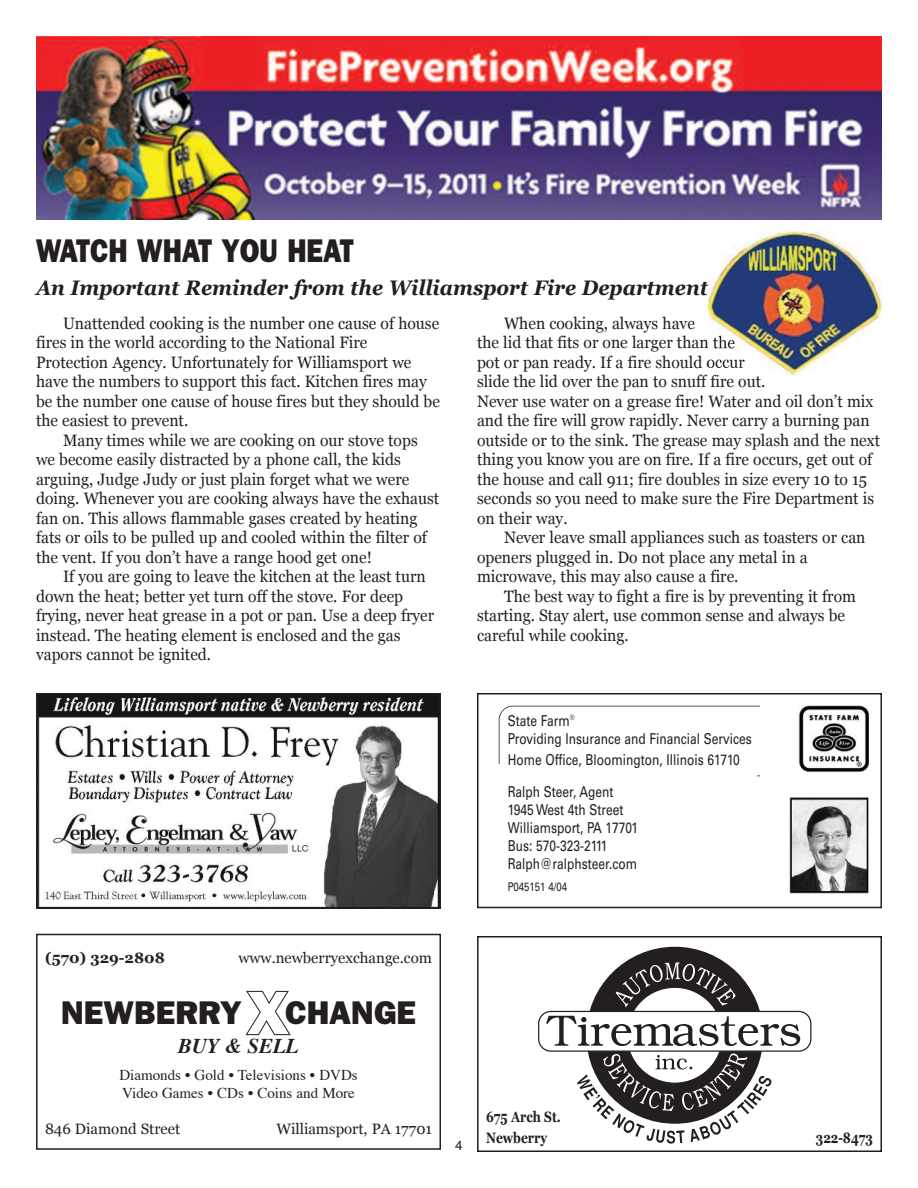
<style>
.page{position:relative;width:918px;height:1188px;background:#fff}
.page>*{position:absolute;margin:0;border:0;box-sizing:border-box;transform-origin:0 0}
.t1{font:800 33px "Franklin Gothic";color:#231f20;scale:.85 1}
.t2{font:800 33px "Franklin Gothic";color:#231f20}
.t3{font:italic 700 21px "Georgia";color:#231f20;scale:.95 1}
.t4{font:italic 700 21px "Times";color:#231f20}
.t5{font:16.5px/19.5px "Georgia";color:#231f20;scale:.95 1}
.t6{font:15px/18px "Univers";color:#231f20;scale:.8 1}
.t7{font:15px "Georgia";color:#231f20}
.t8{font:15px/18px "Times";color:#231f20}
.t9{font:700 15px/21px "Georgia";color:#231f20;scale:.8 1}
.t10{font:700 15px "Georgia";color:#231f20}
.t11{font:13.5px "Helvetica";color:#231f20}
.t12{font:12px "Univers";color:#231f20;scale:.8 1}
.s1{font-size:63px;color:#fff}
</style>
<div class="page">
<div style="left:36px;top:934px;width:405px;height:216px;border:2px solid #231f20"></div>
<img style="left:36px;top:36px;width:846px;height:184px">
<div style="left:477px;top:693px;width:405px;height:215px;border:2px solid #231f20"></div>
<img style="left:789px;top:797px;width:79px;height:96px">
<img style="left:799px;top:706px;width:69px;height:66px">
<div style="left:499px;top:706px;width:279px;height:70px;border:2px solid #231f20;border-radius:14px"></div>
<div style="left:495px;top:764px;width:262px;height:17px;background:#fff"></div>
<div style="left:760px;top:703px;width:35px;height:78px;background:#fff"></div>
<img style="left:39px;top:696px;width:399px;height:210px">
<div style="left:36px;top:693px;width:405px;height:216px;border:2px solid #231f20"></div>
<div style="left:477px;top:936px;width:405px;height:216px;border:2px solid #231f20"></div>
<div style="left:586px;top:947px;width:177px;height:177px;background:#231f20;border-radius:50%"></div>
<svg style="left:627px;top:987px;width:96px;height:96px"></svg>
<div style="left:539px;top:1011px;width:272px;height:40px;background:#fff;border-radius:12px"></div>
<div style="left:538px;top:1011px;width:273px;height:41px;border:1px solid #231f20;border-radius:12px"></div>
<svg style="left:546px;top:1016px;width:254px;height:30px"></svg>
<svg style="left:616px;top:962px;width:120px;height:45px"></svg>
<svg style="left:577px;top:1053px;width:195px;height:91px"></svg>
<img style="left:709px;top:231px;width:172px;height:145px">
<h1 class="t1" style="left:36px;top:232px;width:375px">WATCH WHAT YOU HEAT</h1>
<p class="t3" style="left:36px;top:276px;width:709px">An Important Reminder from the Williamsport Fire Department</p>
<p class="t5" style="left:36px;top:313px;width:427px;text-indent:27px">Unattended cooking is the number one cause of house fires in the world according to the National Fire Protection Agency. Unfortunately for Williamsport we have the numbers to support this fact. Kitchen fires may be the number one cause of house fires but they should be the easiest to prevent.</p>
<p class="t5" style="left:36px;top:430px;width:426px;text-indent:27px">Many times while we are cooking on our stove tops we become easily distracted by a phone call, the kids arguing, Judge Judy or just plain forget what we were doing. Whenever you are cooking always have the exhaust fan on. This allows flammable gases created by heating fats or oils to be pulled up and cooled within the filter of the vent. If you don’t have a range hood get one!</p>
<p class="t5" style="left:36px;top:567px;width:421px;text-indent:27px">If you are going to leave the kitchen at the least turn down the heat; better yet turn off the stove. For deep frying, never heat grease in a pot or pan. Use a deep fryer instead. The heating element is enclosed and the gas vapors cannot be ignited.</p>
<p class="t5" style="left:477px;top:313px;width:426px;text-indent:27px">When cooking, always have<br>the lid that fits or one larger than the<br>pot or pan ready. If a fire should occur<br>slide the lid over the pan to snuff fire out.<br>Never use water on a grease fire! Water and oil don’t mix and the fire will grow rapidly. Never carry a burning pan outside or to the sink. The grease may splash and the next thing you know you are on fire. If a fire occurs, get out of the house and call 911; fire doubles in size every 10 to 15 seconds so you need to make sure the Fire Department is on their way.</p>
<p class="t5" style="left:477px;top:528px;width:410px;text-indent:27px">Never leave small appliances such as toasters or can openers plugged in. Do not place any metal in a microwave, this may also cause a fire.</p>
<p class="t5" style="left:477px;top:586px;width:400px;text-indent:27px">The best way to fight a fire is by preventing it from starting. Stay alert, use common sense and always be careful while cooking.</p>
<p class="t6" style="left:508px;top:713px;width:307px">State Farm<sup>®<br></sup>Providing Insurance and Financial Services</p>
<p class="t6" style="left:508px;top:745px;width:292px;line-height:31.7px">Home Office, Bloomington, Illinois 61710<br>Ralph Steer, Agent</p>
<p class="t6" style="left:508px;top:802px;width:164px">1945 West 4th Street<br>Williamsport, PA 17701<br>Bus: 570-323-2111<br>Ralph@ralphsteer.com</p>
<p class="t12" style="left:508px;top:883px;width:76px">P045151 4/04</p>
<p class="t10" style="left:45px;top:949px;width:121px">(570) 329-2808</p>
<p class="t7" style="left:238px;top:949px;width:195px">www.newberryexchange.com</p>
<h1 class="t2" style="left:61px;top:993px;width:357px">NEWBERRY<span class="s1">X</span>CHANGE</h1>
<p class="t4" style="left:178px;top:1037px;width:122px">BUY &amp; SELL</p>
<p class="t8" style="left:119px;top:1067px;width:240px">Diamonds • Gold • Televisions • DVDs<br>Video Games • CDs • Coins and More</p>
<p class="t7" style="left:45px;top:1120px;width:137px">846 Diamond Street</p>
<p class="t7" style="left:276px;top:1120px;width:157px">Williamsport, PA 17701</p>
<p class="t11" style="left:455px;top:1139px;width:9px">4</p>
<p class="t9" style="left:486px;top:1106px;width:95px">675 Arch St.<br>Newberry</p>
<p class="t9" style="left:816px;top:1127px;width:73px">322-8473</p>
</div>
